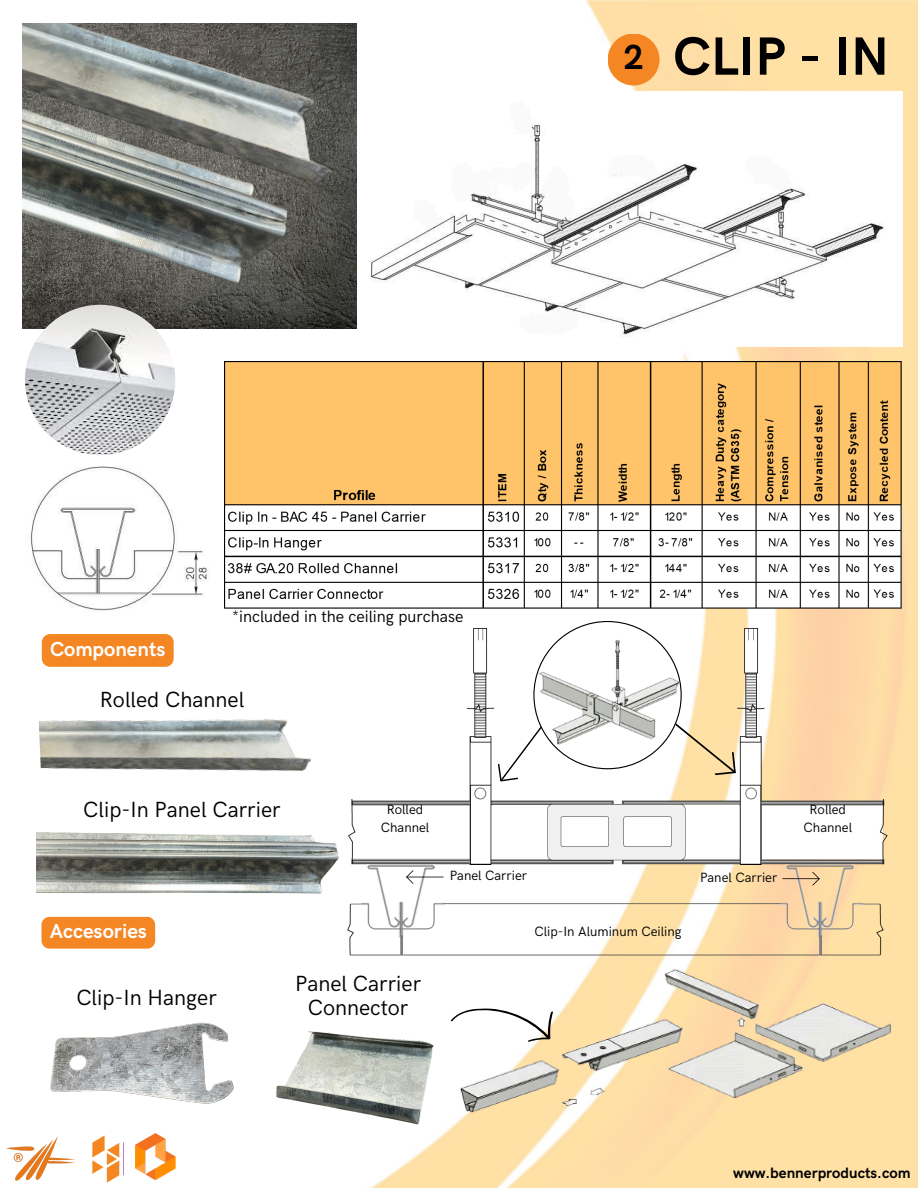
<style>
.page{position:relative;width:918px;height:1188px;background:#fff}
.page>*{position:absolute;margin:0;border:0;box-sizing:border-box;transform-origin:0 0}
.t1{font:700 54px "HK Grotesk Pro";color:#000}
.t2{font:700 34.95px "HK Grotesk Pro";color:#000}
.t3{font:22.05px/23.7px "HK Grotesk";color:#000;text-align:center}
.t4{font:700 20.4px "HK Grotesk";color:#fff}
.t5{font:700 20.25px "HK Grotesk";color:#fff}
.t6{font:16.5px "HK Grotesk";color:#000}
.t7{font:700 15px "HK Grotesk";color:#000}
.t8{font:13.5px/18px "HK Grotesk";color:#000;text-align:center}
</style>
<div class="page">
<img style="left:344px;top:0;width:574px;height:1188px">
<img style="left:348px;top:628px;width:541px;height:329px">
<img style="left:358px;top:92px;width:544px;height:254px">
<div style="left:608px;top:34px;width:52px;height:52px;background:#f48623;border-radius:50%"></div>
<img style="left:22px;top:217px;width:334px;height:112px">
<img style="left:330px;top:22px;width:27px;height:195px">
<div style="left:0;top:0;width:361px;height:22px;background:#fff"></div>
<img style="left:22px;top:23px;width:308px;height:301px">
<img style="left:30px;top:466px;width:177px;height:145px">
<img style="left:38px;top:719px;width:273px;height:52px">
<img style="left:37px;top:811px;width:318px;height:106px">
<img style="left:651px;top:956px;width:250px;height:159px">
<img style="left:444px;top:1009px;width:261px;height:147px">
<img style="left:50px;top:1022px;width:184px;height:82px">
<img style="left:25px;top:305px;width:150px;height:150px;border-radius:50%">
<img style="left:276px;top:1018px;width:169px;height:117px">
<svg style="left:491px;top:621px;width:254px;height:168px"></svg>
<svg style="left:812px;top:872px;width:7px;height:13px"></svg>
<hr style="left:782px;top:878px;width:37px;height:1px;background:#000">
<svg style="left:406px;top:870px;width:7px;height:14px"></svg>
<hr style="left:406px;top:877px;width:38px;height:1px;background:#000">
<svg style="left:450px;top:1007px;width:104px;height:36px"></svg>
<img style="left:225px;top:362px;width:676px;height:246px">
<div style="left:42px;top:634px;width:132px;height:33px;background:#f48623;border-radius:8px"></div>
<div style="left:42px;top:917px;width:113px;height:32px;background:#f48623;border-radius:8px"></div>
<img style="left:6px;top:1136px;width:69px;height:45px">
<img style="left:92px;top:1135px;width:28px;height:47px">
<img style="left:135px;top:1133px;width:41px;height:48px">
<p class="t2" style="left:623px;top:37px;width:22px">2</p>
<p class="t1" style="left:673px;top:26px;width:218px">CLIP - IN</p>
<p class="t5" style="left:50px;top:637px;width:117px">Components</p>
<h3 class="t6" style="left:232px;top:607px;width:233px">*included in the ceiling purchase</h3>
<p class="t3" style="left:100px;top:689px;width:146px">Rolled Channel</p>
<p class="t3" style="left:83px;top:798px;width:199px">Clip-In Panel Carrier</p>
<h4 class="t4" style="left:50px;top:919px;width:99px">Accesories</h4>
<p class="t3" style="left:76px;top:987px;width:142px">Clip-In Hanger</p>
<p class="t8" style="left:381px;top:801px;width:50px">Rolled<br>Channel</p>
<p class="t8" style="left:804px;top:801px;width:50px">Rolled<br>Channel</p>
<p class="t8" style="left:450px;top:867px;width:79px">Panel Carrier</p>
<h5 class="t8" style="left:700px;top:869px;width:79px">Panel Carrier</h5>
<p class="t3" style="left:295px;top:973px;width:128px">Panel Carrier<br>Connector</p>
<h2 class="t8" style="left:535px;top:923px;width:149px">Clip-In Aluminum Ceiling</h2>
<p class="t7" style="left:733px;top:1165px;width:179px">www.bennerproducts.com</p>
</div>
